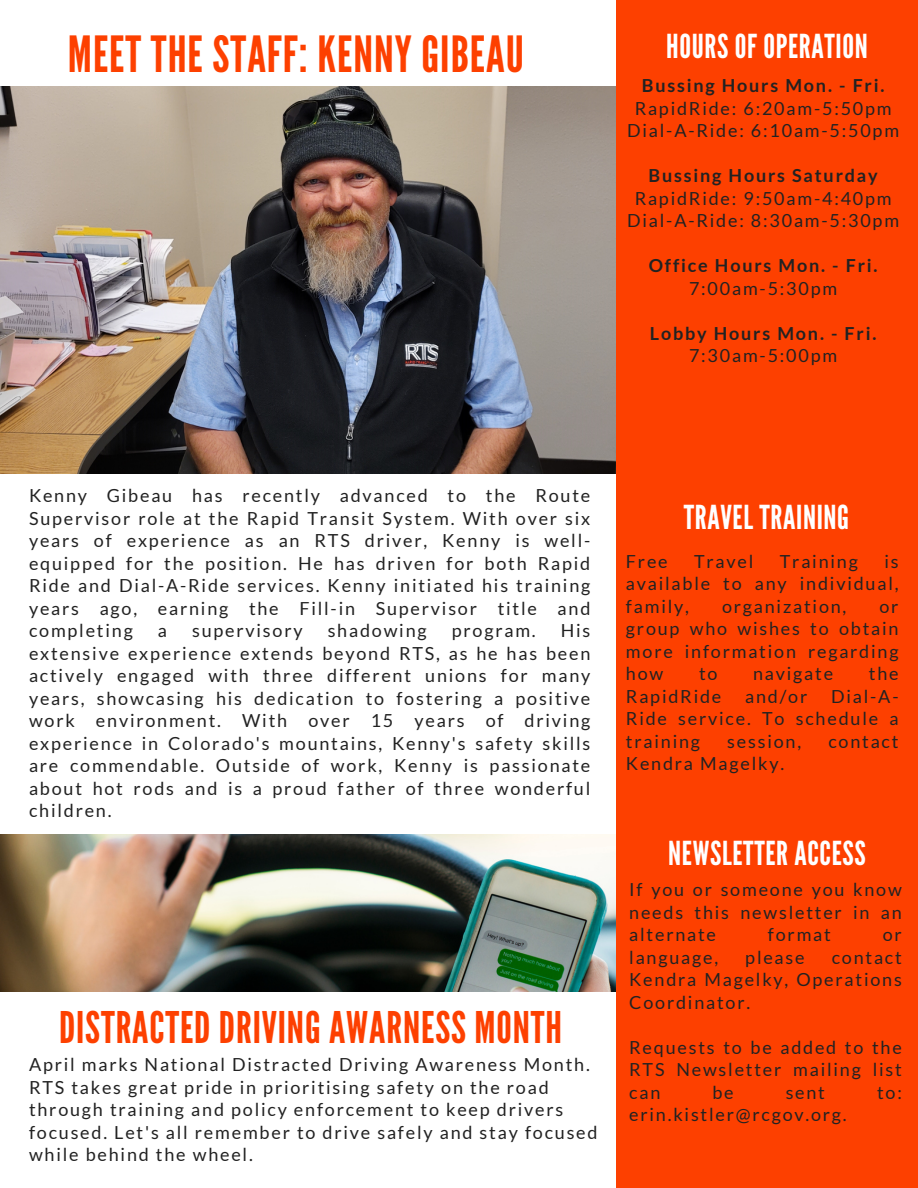
<style>
.page{position:relative;width:918px;height:1188px;background:#fff}
.page>*{position:absolute;margin:0;border:0;box-sizing:border-box;transform-origin:0 0}
.t1{font:49.8px "League Gothic";letter-spacing:.02em;color:#fd4000}
.t2{font:43.65px "League Gothic";letter-spacing:.02em;color:#fd4000}
.t3{font:33px "League Gothic";letter-spacing:.02em;color:#fff}
.t4{font:18px/22.5px "Lato";letter-spacing:.1em;color:#222;text-align:justify}
.t5{font:700 18px "Lato";letter-spacing:.1em;color:#222}
</style>
<div class="page">
<img style="left:0;top:87px;width:616px;height:387px">
<img style="left:0;top:835px;width:616px;height:156px">
<div style="left:616px;top:0;width:302px;height:1188px;background:#fd4000"></div>
<p class="t1" style="left:68px;top:26px;width:458px">MEET THE STAFF: KENNY GIBEAU</p>
<p class="t3" style="left:666px;top:27px;width:203px">HOURS OF OPERATION</p>
<p class="t5" style="left:642px;top:74px;width:244px">Bussing Hours Mon. - Fri.</p>
<p class="t4" style="left:635px;top:96px;width:259px">RapidRide: 6:20am-5:50pm</p>
<p class="t4" style="left:627px;top:119px;width:273px">Dial-A-Ride: 6:10am-5:50pm</p>
<p class="t5" style="left:649px;top:164px;width:231px">Bussing Hours Saturday</p>
<p class="t4" style="left:635px;top:186px;width:259px">RapidRide: 9:50am-4:40pm</p>
<p class="t4" style="left:627px;top:209px;width:273px">Dial-A-Ride: 8:30am-5:30pm</p>
<h3 class="t5" style="left:649px;top:254px;width:230px">Office Hours Mon. - Fri.</h3>
<p class="t4" style="left:689px;top:276px;width:150px">7:00am-5:30pm</p>
<p class="t5" style="left:650px;top:322px;width:228px">Lobby Hours Mon. - Fri.</p>
<h1 class="t4" style="left:689px;top:344px;width:150px">7:30am-5:00pm</h1>
<p class="t4" style="left:29px;top:484px;width:563px">Kenny Gibeau has recently advanced to the Route Supervisor role at the Rapid Transit System. With over six years of experience as an RTS driver, Kenny is well&shy;equipped for the position. He has driven for both Rapid Ride and Dial-A-Ride services. Kenny initiated his training years ago, earning the Fill-in Supervisor title and completing</p>
<p class="t4" style="left:158px;top:619px;width:11px">a</p>
<p class="t4" style="left:192px;top:619px;width:112px">supervisory</p>
<p class="t4" style="left:328px;top:619px;width:101px">shadowing</p>
<p class="t4" style="left:452px;top:619px;width:85px">program.</p>
<p class="t4" style="left:29px;top:619px;width:563px;text-indent:532px">His extensive experience extends beyond RTS, as he has been actively engaged with three different unions for many years, showcasing his dedication to fostering a positive work environment. With over 15 years of driving experience in Colorado's mountains, Kenny's safety skills are commendable. Outside of work, Kenny is passionate about hot rods and is a proud father of three wonderful children.</p>
<h3 class="t2" style="left:59px;top:1002px;width:505px">DISTRACTED DRIVING AWARNESS MONTH</h3>
<p class="t4" style="left:29px;top:1053px;width:570px;text-align:left">April marks National Distracted Driving Awareness Month.<br>RTS takes great pride in prioritising safety on the road through training and policy enforcement to keep drivers focused. Let's all remember to drive safely and stay focused while behind the wheel.</p>
<h3 class="t3" style="left:684px;top:498px;width:167px">TRAVEL TRAINING</h3>
<h2 class="t4" style="left:626px;top:549px;width:43px">Free</h2>
<h2 class="t4" style="left:694px;top:549px;width:61px">Travel</h2>
<h2 class="t4" style="left:780px;top:549px;width:80px">Training</h2>
<h2 class="t4" style="left:626px;top:549px;width:274px;text-indent:258px">is available to any individual, family,</h2>
<h2 class="t4" style="left:722px;top:594px;width:126px">organization,</h2>
<h2 class="t4" style="left:626px;top:594px;width:274px;text-indent:254px">or group who wishes to obtain more information regarding how</h2>
<h2 class="t4" style="left:699px;top:662px;width:20px">to</h2>
<h2 class="t4" style="left:753px;top:662px;width:82px">navigate</h2>
<h2 class="t4" style="left:869px;top:662px;width:31px">the</h2>
<h2 class="t4" style="left:626px;top:684px;width:97px">RapidRide</h2>
<h2 class="t4" style="left:745px;top:684px;width:64px">and/or</h2>
<h2 class="t4" style="left:626px;top:684px;width:274px;text-indent:205px">Dial-A-Ride service. To schedule a training</h2>
<h2 class="t4" style="left:727px;top:729px;width:75px">session,</h2>
<h2 class="t4" style="left:828px;top:729px;width:72px">contact</h2>
<h2 class="t4" style="left:626px;top:752px;width:160px">Kendra Magelky.</h2>
<p class="t3" style="left:668px;top:834px;width:199px">NEWSLETTER ACCESS</p>
<p class="t4" style="left:629px;top:878px;width:274px">If you or someone you know needs this newsletter in an alternate</p>
<p class="t4" style="left:768px;top:923px;width:64px">format</p>
<p class="t4" style="left:883px;top:923px;width:21px">or</p>
<p class="t4" style="left:629px;top:946px;width:90px">language,</p>
<p class="t4" style="left:745px;top:946px;width:61px">please</p>
<p class="t4" style="left:629px;top:946px;width:274px;text-indent:202px">contact Kendra Magelky, Operations Coordinator.</p>
<p class="t4" style="left:629px;top:1036px;width:274px">Requests to be added to the RTS Newsletter mailing list can</p>
<p class="t4" style="left:712px;top:1081px;width:23px">be</p>
<p class="t4" style="left:786px;top:1081px;width:41px">sent</p>
<p class="t4" style="left:877px;top:1081px;width:26px">to:</p>
<p class="t4" style="left:629px;top:1103px;width:219px">erin.kistler@rcgov.org.</p>
</div>
